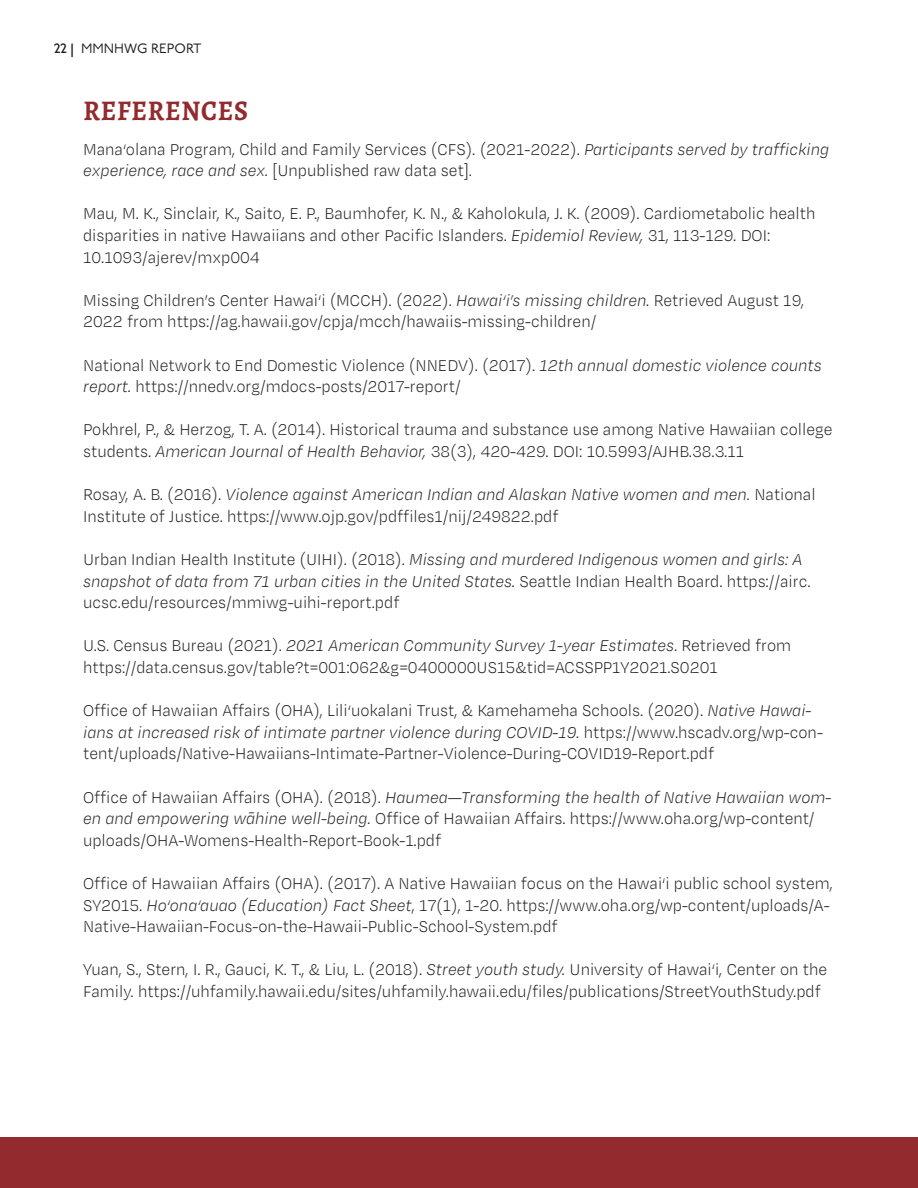
<style>
.page{position:relative;width:918px;height:1188px;background:#fff}
.page>*{position:absolute;margin:0;border:0;box-sizing:border-box;transform-origin:0 0}
.t1{font:700 28.5px "Alegreya SC";letter-spacing:.03em;color:#932a2d;scale:.91 1}
.Body_Paragraph{font:300 18px/21.6px "Degular Text";color:#231f20;scale:.91 1}
.t2{font:13.5px "P22 Underground";color:#231f20}
.s1{font-weight:500}
.s2{font-style:italic}
</style>
<div class="page">
<div style="left:0;top:1137px;width:918px;height:51px;background:#932a2d"></div>
<p class="t2" style="left:54px;top:41px;width:149px"><span class="s1">22 |</span> MMNHWG REPORT</p>
<p class="t1" style="left:83px;top:89px;width:182px">REFERENCES</p>
<p class="Body_Paragraph" style="left:83px;top:138px;width:821px">Mana‘olana Program, Child and Family Services (CFS). (2021-2022). <span class="s2">Participants served by trafficking experience, race and sex.</span> [Unpublished raw data set].</p>
<p class="Body_Paragraph" style="left:83px;top:202px;width:806px">Mau, M. K., Sinclair, K., Saito, E. P., Baumhofer, K. N., &amp; Kaholokula, J. K. (2009). Cardiometabolic health disparities in native Hawaiians and other Pacific Islanders. <span class="s2">Epidemiol Review,</span> 31, 113-129. DOI:<br>10.1093/ajerev/mxp004</p>
<p class="Body_Paragraph" style="left:83px;top:289px;width:794px">Missing Children’s Center Hawai‘i (MCCH). (2022). <span class="s2">Hawai‘i’s missing children.</span> Retrieved August 19,<br>2022 from https://ag.hawaii.gov/cpja/mcch/hawaiis-missing-children/</p>
<p class="Body_Paragraph" style="left:83px;top:354px;width:813px">National Network to End Domestic Violence (NNEDV). (2017). <span class="s2">12th annual domestic violence counts report.</span> https://nnedv.org/mdocs-posts/2017-report/</p>
<p class="Body_Paragraph" style="left:83px;top:418px;width:825px">Pokhrel, P., &amp; Herzog, T. A. (2014). Historical trauma and substance use among Native Hawaiian college students. <span class="s2">American Journal of Health Behavior,</span> 38(3), 420-429. DOI: 10.5993/AJHB.38.3.11</p>
<p class="Body_Paragraph" style="left:83px;top:483px;width:806px">Rosay, A. B. (2016). <span class="s2">Violence against American Indian and Alaskan Native women and men.</span> National<br>Institute of Justice. https://www.ojp.gov/pdffiles1/nij/249822.pdf</p>
<p class="Body_Paragraph" style="left:83px;top:548px;width:801px">Urban Indian Health Institute (UIHI). (2018). <span class="s2">Missing and murdered Indigenous women and girls: A snapshot of data from 71 urban cities in the United States.</span> Seattle Indian Health Board. https://airc. ucsc.edu/resources/mmiwg-uihi-report.pdf</p>
<p class="Body_Paragraph" style="left:83px;top:634px;width:780px">U.S. Census Bureau (2021). <span class="s2">2021 American Community Survey 1-year Estimates</span>. Retrieved from https://data.census.gov/table?t=001:062&amp;g=0400000US15&amp;tid=ACSSPP1Y2021.S0201</p>
<p class="Body_Paragraph" style="left:83px;top:699px;width:814px">Office of Hawaiian Affairs (OHA), Lili‘uokalani Trust, &amp; Kamehameha Schools. (2020). <span class="s2">Native Hawai&shy;ians at increased risk of intimate partner violence during COVID-19.</span> https://www.hscadv.org/wp-con&shy;tent/uploads/Native-Hawaiians-Intimate-Partner-Violence-During-COVID19-Report.pdf</p>
<p class="Body_Paragraph" style="left:83px;top:786px;width:824px">Office of Hawaiian Affairs (OHA). (2018). <span class="s2">Haumea—Transforming the health of Native Hawaiian wom&shy;en and empowering wāhine well-being.</span> Office of Hawaiian Affairs. https://www.oha.org/wp-content/ uploads/OHA-Womens-Health-Report-Book-1.pdf</p>
<p class="Body_Paragraph" style="left:83px;top:872px;width:826px">Office of Hawaiian Affairs (OHA). (2017). A Native Hawaiian focus on the Hawai‘i public school system,<br>SY2015. <span class="s2">Ho‘ona‘auao (Education) Fact Sheet</span>, 17(1), 1-20. https://www.oha.org/wp-content/uploads/A-<br>Native-Hawaiian-Focus-on-the-Hawaii-Public-School-System.pdf</p>
<p class="Body_Paragraph" style="left:83px;top:958px;width:819px">Yuan, S., Stern, I. R., Gauci, K. T., &amp; Liu, L. (2018). <span class="s2">Street youth study.</span> University of Hawai‘i, Center on the<br>Family. https://uhfamily.hawaii.edu/sites/uhfamily.hawaii.edu/files/publications/StreetYouthStudy.pdf</p>
</div>
